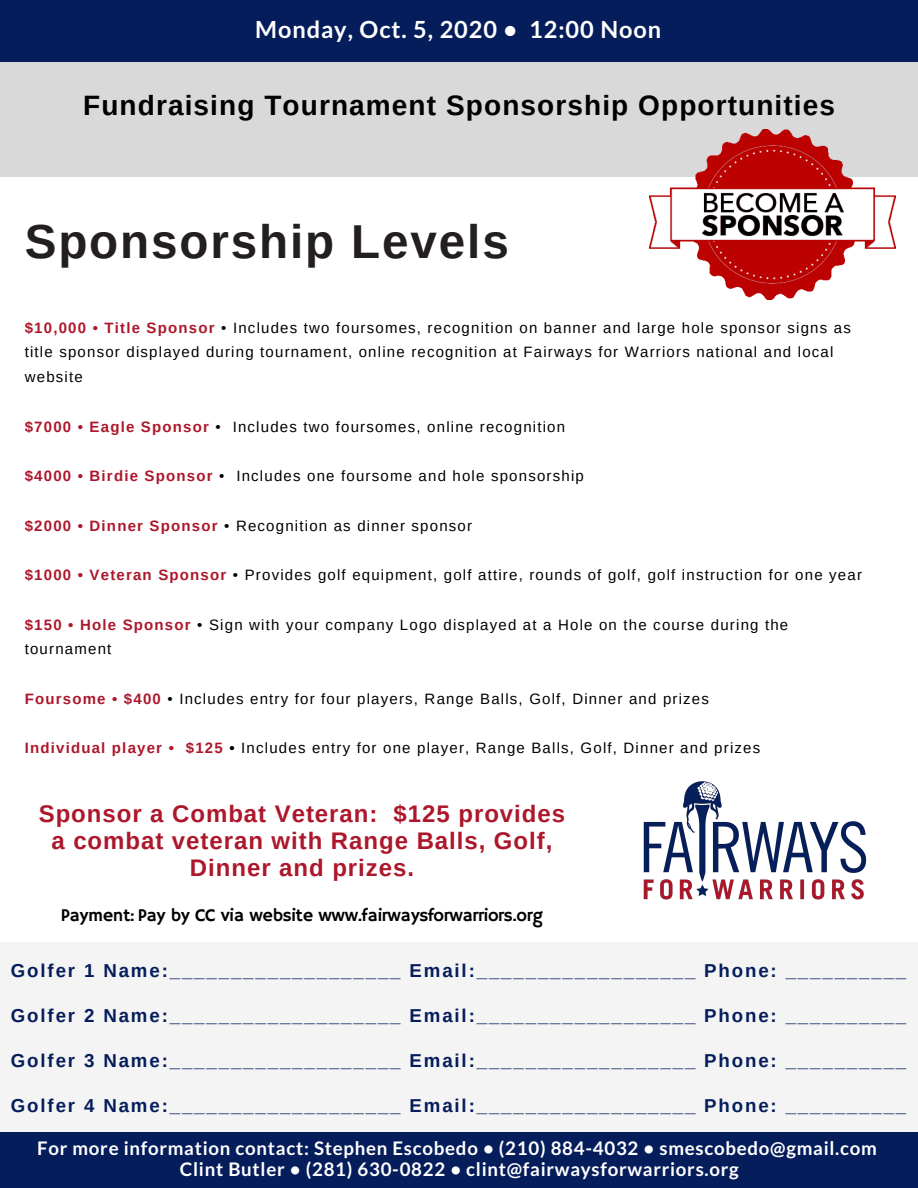
<style>
.page{position:relative;width:918px;height:1188px;background:#fff}
.page>*{position:absolute;margin:0;border:0;box-sizing:border-box;transform-origin:0 0}
.t1{font:700 47.55px "Arimo";letter-spacing:.04em;color:#231f20}
.t2{font:700 28.05px "Arimo";letter-spacing:.04em;color:#000}
.t3{font:700 24px/27px "Arimo";letter-spacing:.04em;color:#ad172b;text-align:center}
.t4{font:700 23.55px "Lato";letter-spacing:.04em;color:#fff}
.t5{font:700 18.75px "Arimo";letter-spacing:.1em;color:#051d5b}
.t6{font:700 18.75px/21.3px "Lato";letter-spacing:.04em;color:#fff;text-align:center}
.t7{font:18px "Hammersmith One";letter-spacing:-.02em;color:#000}
.t8{font:16.65px "Rosario";letter-spacing:.37em;color:#fff}
.t9{font:15px/24.8px "Arimo";letter-spacing:.08em;color:#000}
.s1{font-weight:700;color:#ad172b}
.s2{font-weight:700}
</style>
<div class="page">
<div style="left:0;top:0;width:918px;height:76px;background:#051d5b"></div>
<div style="left:0;top:1132px;width:918px;height:56px;background:#051d5b"></div>
<div style="left:0;top:62px;width:918px;height:114px;background:#d9d9d9"></div>
<div style="left:0;top:943px;width:918px;height:189px;background:#f4f4f4"></div>
<img style="left:643px;top:781px;width:224px;height:119px">
<img style="left:650px;top:129px;width:245px;height:170px">
<h3 class="t4" style="left:255px;top:15px;width:407px">Monday, Oct. 5, 2020 • 12:00 Noon</h3>
<p class="t8" style="left:254px;top:22px;width:407px">WILSON &amp; ARNOLD REAL ESTATE</p>
<h2 class="t2" style="left:83px;top:89px;width:753px">Fundraising Tournament Sponsorship Opportunities</h2>
<h1 class="t1" style="left:25px;top:215px;width:486px">Sponsorship Levels</h1>
<p class="t9" style="left:25px;top:315px;width:828px"><span class="s1">$10,000 • Title Sponsor</span> • Includes two foursomes, recognition on banner and large hole sponsor signs as title sponsor displayed during tournament, online recognition at Fairways for Warriors national and local website</p>
<p class="t9" style="left:25px;top:414px;width:542px"><span class="s1">$7000 • Eagle Sponsor</span> • Includes two foursomes, online recognition</p>
<p class="t9" style="left:25px;top:463px;width:561px"><span class="s1">$4000 • Birdie Sponsor</span> • Includes one foursome and hole sponsorship</p>
<p class="t9" style="left:25px;top:513px;width:449px"><span class="s1">$2000 • Dinner Sponsor</span> • Recognition as dinner sponsor</p>
<p class="t9" style="left:25px;top:562px;width:839px"><span class="s1">$1000 • Veteran Sponsor</span> • Provides golf equipment, golf attire, rounds of golf, golf instruction for one year</p>
<p class="t9" style="left:25px;top:612px;width:765px"><span class="s1">$150 • Hole Sponsor</span> • Sign with your company Logo displayed at a Hole on the course during the tournament</p>
<p class="t9" style="left:25px;top:686px;width:686px"><span class="s1">Foursome • $400</span> • Includes entry for four players, Range Balls, Golf, Dinner and prizes</p>
<p class="t9" style="left:25px;top:736px;width:737px"><span class="s1">Individual player • $125</span> <span class="s2">•</span> Includes entry for one player, Range Balls, Golf, Dinner and prizes</p>
<h3 class="t3" style="left:39px;top:800px;width:528px">Sponsor a Combat Veteran: $125 provides a combat veteran with Range Balls, Golf,<br>Dinner and prizes.</h3>
<p class="t7" style="left:61px;top:905px;width:484px">Payment: Pay by CC via website www.fairwaysforwarriors.org</p>
<p class="t5" style="left:11px;top:960px;width:897px">Golfer 1 Name:___________________ Email:__________________ Phone: __________</p>
<p class="t5" style="left:11px;top:1005px;width:897px">Golfer 2 Name:___________________ Email:__________________ Phone: __________</p>
<p class="t5" style="left:11px;top:1050px;width:897px">Golfer 3 Name:___________________ Email:__________________ Phone: __________</p>
<p class="t5" style="left:11px;top:1095px;width:897px">Golfer 4 Name:___________________ Email:__________________ Phone: __________</p>
<p class="t6" style="left:37px;top:1137px;width:841px">For more information contact: Stephen Escobedo • (210) 884-4032 • smescobedo@gmail.com<br>Clint Butler • (281) 630-0822 • clint@fairwaysforwarriors.org</p>
</div>
